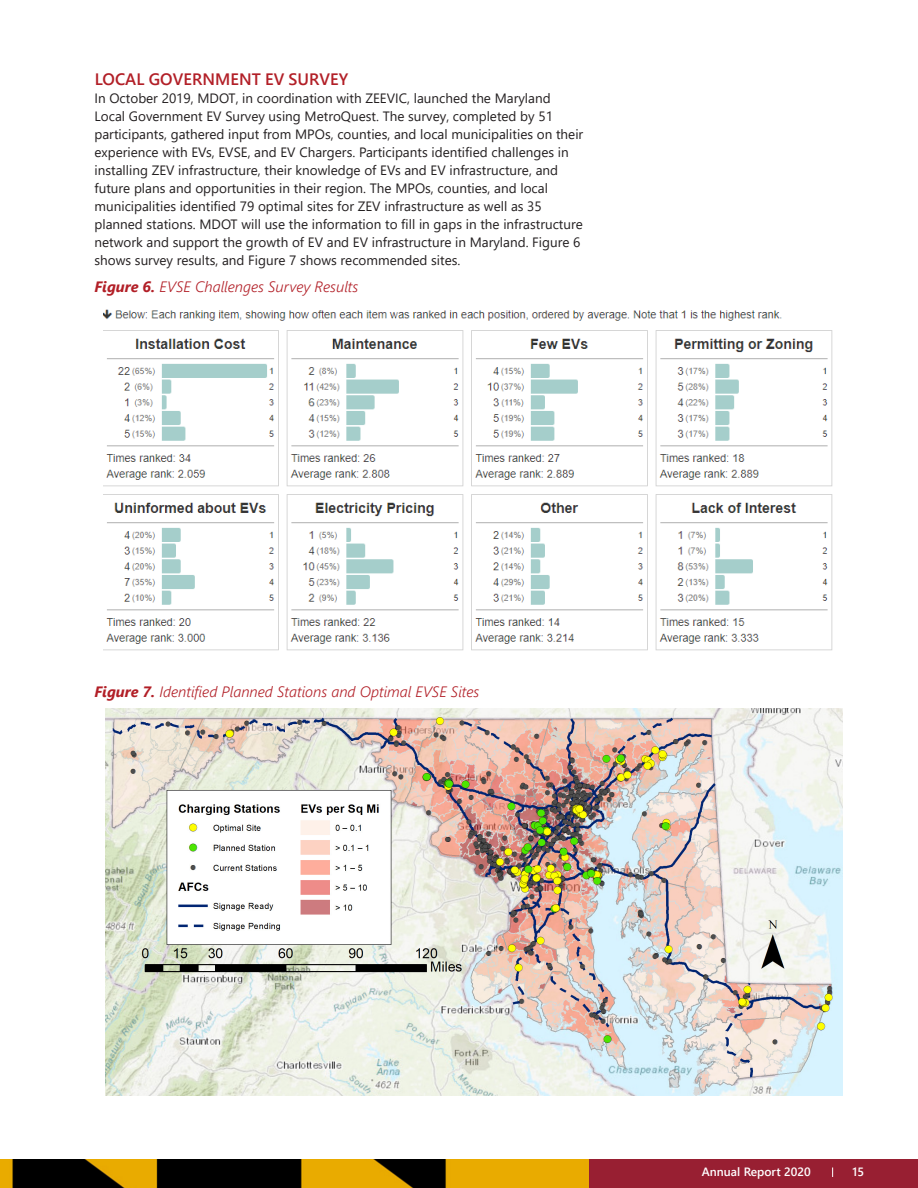
<style>
.page{position:relative;width:918px;height:1188px;background:#fff}
.page>*{position:absolute;margin:0;border:0;box-sizing:border-box;transform-origin:0 0}
.Third_Header{font:600 16.5px "Segoe UI";letter-spacing:.005em;color:#b21f27}
.Table_Caption{font:italic 300 15px "Segoe UI";color:#b21f27}
.Table_Text_copy{font:13.5px/18px "Segoe UI";color:#231f20}
.t1{font:600 12px "Segoe UI";color:#fff}
.s1{font-weight:700}
</style>
<div class="page">
<img style="left:0;top:1159px;width:918px;height:29px">
<img style="left:105px;top:708px;width:737px;height:387px">
<img style="left:104px;top:309px;width:729px;height:342px">
<p class="Third_Header" style="left:95px;top:64px;width:255px">LOCAL GOVERNMENT EV SURVEY</p>
<p class="Table_Text_copy" style="left:94px;top:88px;width:490px">In October 2019, MDOT, in coordination with ZEEVIC, launched the Maryland Local Government EV Survey using MetroQuest. The survey, completed by 51 participants, gathered input from MPOs, counties, and local municipalities on their experience with EVs, EVSE, and EV Chargers. Participants identified challenges in installing ZEV infrastructure, their knowledge of EVs and EV infrastructure, and future plans and opportunities in their region. The MPOs, counties, and local municipalities identified 79 optimal sites for ZEV infrastructure as well as 35 planned stations. MDOT will use the information to fill in gaps in the infrastructure network and support the growth of EV and EV infrastructure in Maryland. Figure 6 shows survey results, and Figure 7 shows recommended sites.</p>
<p class="Table_Caption" style="left:94px;top:273px;width:265px"><span class="s1">Figure 6.</span> EVSE Challenges Survey Results</p>
<p class="Table_Caption" style="left:94px;top:678px;width:386px"><span class="s1">Figure 7.</span> Identified Planned Stations and Optimal EVSE Sites</p>
<p class="t1" style="left:702px;top:1161px;width:110px">Annual Report 2020</p>
<p class="t1" style="left:853px;top:1161px;width:13px">15</p>
</div>
